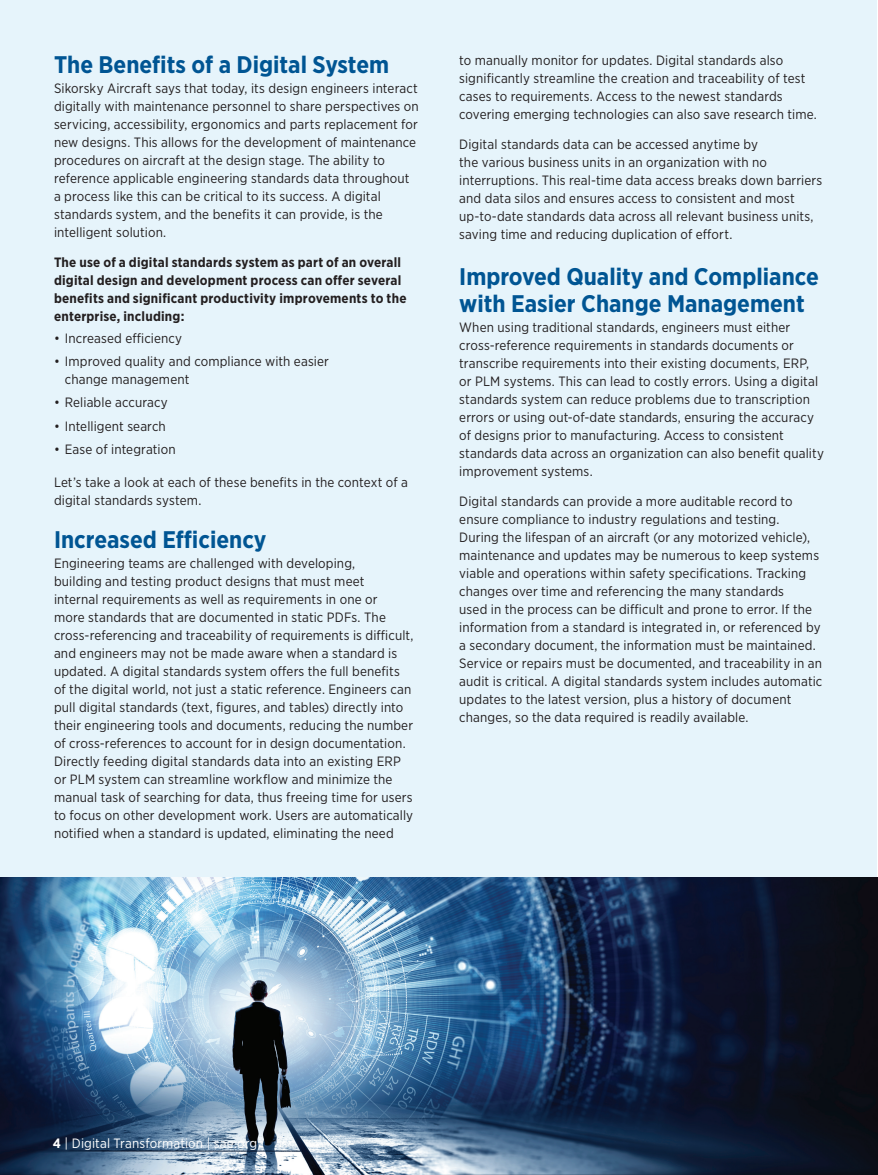
<style>
.page{position:relative;width:878px;height:1175px;background:#fff}
.page>*{position:absolute;margin:0;border:0;box-sizing:border-box;transform-origin:0 0}
.t1{font:700 24px/27px "Gotham Narrow";color:#005593}
.t2{font:13.5px/18px "Gotham Narrow";letter-spacing:.01em;color:#231f20}
.t3{font:700 13.5px/18px "Gotham Narrow";letter-spacing:.015em;color:#231f20}
.t4{font:13.5px "Gotham Narrow";letter-spacing:.01em;color:#fff}
.s1{font-weight:700}
</style>
<div class="page">
<div style="left:1px;top:1px;width:876px;height:876px;background:#e6f4fb"></div>
<img style="left:0;top:878px;width:878px;height:296px">
<h1 class="t1" style="left:54px;top:51px;width:336px">The Benefits of a Digital System</h1>
<p class="t2" style="left:54px;top:79px;width:366px">Sikorsky Aircraft says that today, its design engineers interact digitally with maintenance personnel to share perspectives on servicing, accessibility, ergonomics and parts replacement for new designs. This allows for the development of maintenance procedures on aircraft at the design stage. The ability to reference applicable engineering standards data throughout a process like this can be critical to its success. A digital standards system, and the benefits it can provide, is the intelligent solution.</p>
<p class="t3" style="left:54px;top:253px;width:354px">The use of a digital standards system as part of an overall digital design and development process can offer several benefits and significant productivity improvements to the enterprise, including:</p>
<p class="t2" style="left:54px;top:329px;width:130px">• Increased efficiency</p>
<p class="t2" style="left:65px;top:352px;width:265px;text-indent:-11px">• Improved quality and compliance with easier change management</p>
<p class="t2" style="left:54px;top:393px;width:115px">• Reliable accuracy</p>
<p class="t2" style="left:54px;top:417px;width:113px">• Intelligent search</p>
<p class="t2" style="left:54px;top:440px;width:123px">• Ease of integration</p>
<p class="t2" style="left:54px;top:473px;width:355px">Let’s take a look at each of these benefits in the context of a digital standards system.</p>
<h1 class="t1" style="left:54px;top:526px;width:214px">Increased Efficiency</h1>
<p class="t2" style="left:54px;top:554px;width:361px">Engineering teams are challenged with developing,<br>building and testing product designs that must meet<br>internal requirements as well as requirements in one or<br>more standards that are documented in static PDFs. The cross-referencing and traceability of requirements is difficult, and engineers may not be made aware when a standard is updated. A digital standards system offers the full benefits of the digital world, not just a static reference. Engineers can pull digital standards (text, figures, and tables) directly into their engineering tools and documents, reducing the number of cross-references to account for in design documentation.<br>Directly feeding digital standards data into an existing ERP or PLM system can streamline workflow and minimize the manual task of searching for data, thus freeing time for users to focus on other development work. Users are automatically notified when a standard is updated, eliminating the need</p>
<p class="t2" style="left:459px;top:51px;width:359px">to manually monitor for updates. Digital standards also significantly streamline the creation and traceability of test cases to requirements. Access to the newest standards covering emerging technologies can also save research time.</p>
<p class="t2" style="left:459px;top:135px;width:364px">Digital standards data can be accessed anytime by<br>the various business units in an organization with no interruptions. This real-time data access breaks down barriers and data silos and ensures access to consistent and most up-to-date standards data across all relevant business units, saving time and reducing duplication of effort.</p>
<h1 class="t1" style="left:459px;top:262px;width:361px">Improved Quality and Compliance with Easier Change Management</h1>
<p class="t2" style="left:459px;top:318px;width:366px">When using traditional standards, engineers must either cross-reference requirements in standards documents or transcribe requirements into their existing documents, ERP, or PLM systems. This can lead to costly errors. Using a digital standards system can reduce problems due to transcription errors or using out-of-date standards, ensuring the accuracy of designs prior to manufacturing. Access to consistent standards data across an organization can also benefit quality improvement systems.</p>
<p class="t2" style="left:459px;top:492px;width:364px">Digital standards can provide a more auditable record to ensure compliance to industry regulations and testing.<br>During the lifespan of an aircraft (or any motorized vehicle), maintenance and updates may be numerous to keep systems viable and operations within safety specifications. Tracking changes over time and referencing the many standards<br>used in the process can be difficult and prone to error. If the information from a standard is integrated in, or referenced by a secondary document, the information must be maintained.<br>Service or repairs must be documented, and traceability in an audit is critical. A digital standards system includes automatic updates to the latest version, plus a history of document changes, so the data required is readily available.</p>
<p class="t4" style="left:53px;top:1134px;width:206px"><span class="s1">4</span> | Digital Transformation | sae.org</p>
</div>
